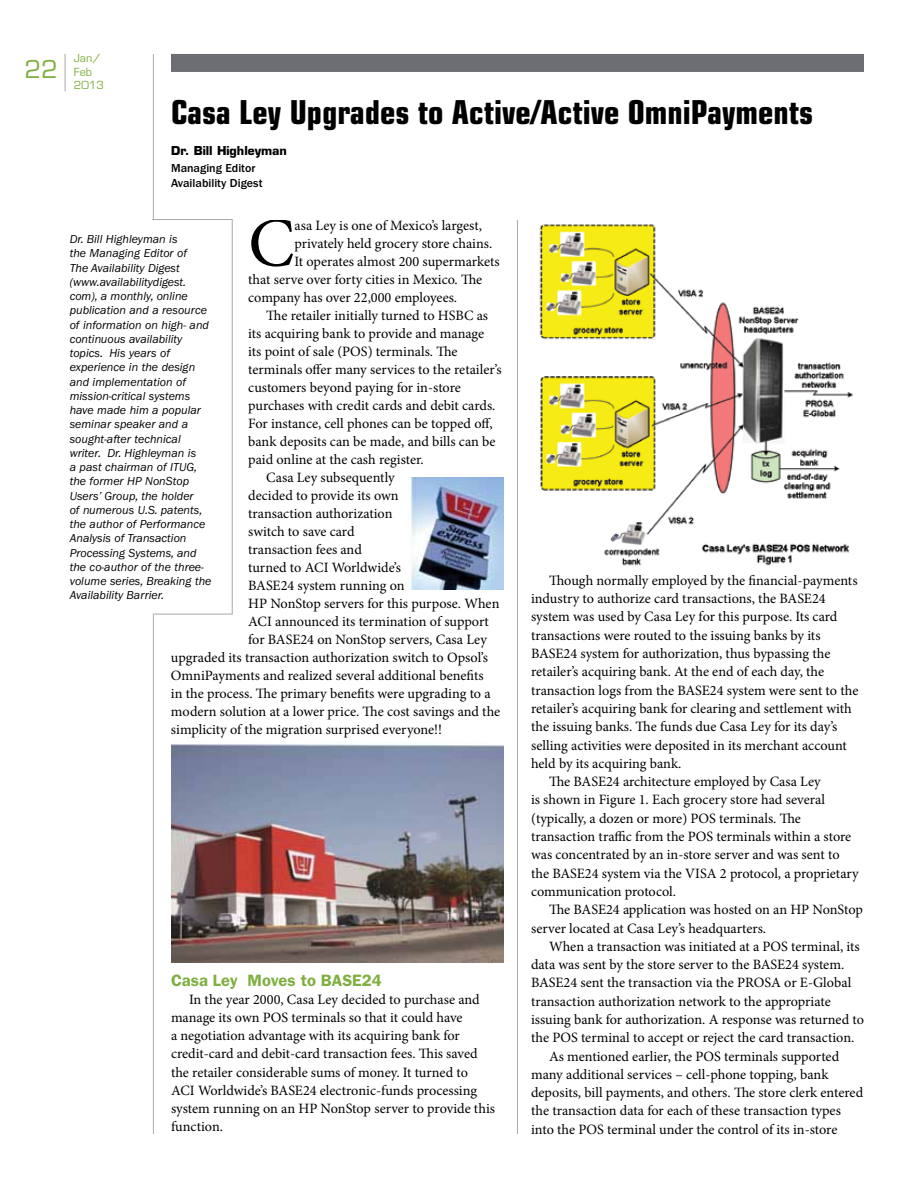
<style>
.page{position:relative;width:918px;height:1188px;background:#fff}
.page>*{position:absolute;margin:0;border:0;box-sizing:border-box;transform-origin:0 0}
.t1{font:69.6px "Minion Pro";color:#000}
.t2{font:700 condensed 33px "Eurostile LT Std";color:#000}
.t3{font:24px "Eurostile LT Std";color:#80af41}
.t4{font:600 16.5px "ITC Franklin Gothic Std";color:#80af41}
.t5{font:14.25px/18px "Minion Pro";color:#000}
.t6{font:italic 12px/14.2px "ITC Franklin Gothic Std";color:#000}
.t7{font:500 12px/14.2px "ITC Franklin Gothic Std";color:#000}
.t8{font:700 12px "Eurostile LT Std";color:#000}
.t9{font:10.8px/13.5px "Eurostile LT Std";color:#80af41}
</style>
<div class="page">
<div style="left:171px;top:54px;width:693px;height:18px;background:#6d6e71"></div>
<hr style="left:517px;top:99px;width:1px;height:1035px;background:#a7a9ac">
<hr style="left:153px;top:54px;width:1px;height:1080px;background:#a7a9ac">
<hr style="left:65px;top:54px;width:1px;height:38px;background:#a7a9ac">
<div style="left:171px;top:99px;width:693px;height:120px;background:#fff"></div>
<img style="left:410px;top:477px;width:94px;height:113px">
<img style="left:171px;top:744px;width:333px;height:219px">
<img style="left:539px;top:224px;width:314px;height:342px">
<div style="left:152px;top:219px;width:81px;height:395px;border:1px solid #a7a9ac"></div>
<h3 class="t3" style="left:25px;top:55px;width:35px">22</h3>
<p class="t9" style="left:74px;top:52px;width:32px">Jan/<br>Feb<br>2013</p>
<h2 class="t2" style="left:171px;top:92px;width:644px">Casa Ley Upgrades to Active/Active OmniPayments</h2>
<p class="t8" style="left:171px;top:143px;width:117px">Dr. Bill Highleyman</p>
<p class="t7" style="left:171px;top:162px;width:93px">Managing Editor<br>Availability Digest</p>
<h1 class="t1" style="left:248px;top:197px;width:48px">C</h1>
<p class="t5" style="left:295px;top:216px;width:189px">asa Ley is one of Mexico’s largest,</p>
<p class="t6" style="left:70px;top:232px;width:143px">Dr. Bill Highleyman is<br>the Managing Editor of<br>The Availability Digest (www.availabilitydigest. com), a monthly, online publication and a resource of information on high- and continuous availability topics. His years of experience in the design and implementation of mission-critical systems have made him a popular seminar speaker and a sought-after technical writer. Dr. Highleyman is<br>a past chairman of ITUG, the former HP NonStop<br>Users’ Group, the holder<br>of numerous U.S. patents, the author of Performance<br>Analysis of Transaction<br>Processing Systems, and the co-author of the three&shy;volume series, Breaking the<br>Availability Barrier.</p>
<p class="t5" style="left:295px;top:234px;width:199px">privately held grocery store chains.</p>
<p class="t5" style="left:295px;top:252px;width:207px">It operates almost 200 supermarkets</p>
<p class="t5" style="left:248px;top:270px;width:236px">that serve over forty cities in Mexico. The</p>
<p class="t5" style="left:248px;top:288px;width:211px">company has over 22,000 employees.</p>
<p class="t5" style="left:266px;top:306px;width:223px">The retailer initially turned to HSBC as</p>
<p class="t5" style="left:248px;top:324px;width:238px">its acquiring bank to provide and manage</p>
<p class="t5" style="left:248px;top:342px;width:211px">its point of sale (POS) terminals. The</p>
<p class="t5" style="left:248px;top:360px;width:255px">terminals offer many services to the retailer’s</p>
<p class="t5" style="left:248px;top:378px;width:214px">customers beyond paying for in-store</p>
<p class="t5" style="left:248px;top:396px;width:249px">purchases with credit cards and debit cards.</p>
<p class="t5" style="left:248px;top:414px;width:246px">For instance, cell phones can be topped off,</p>
<p class="t5" style="left:248px;top:432px;width:249px">bank deposits can be made, and bills can be</p>
<p class="t5" style="left:248px;top:450px;width:177px">paid online at the cash register.</p>
<p class="t5" style="left:266px;top:468px;width:130px">Casa Ley subsequently</p>
<p class="t5" style="left:248px;top:486px;width:152px">decided to provide its own</p>
<p class="t5" style="left:248px;top:504px;width:146px">transaction authorization</p>
<p class="t5" style="left:248px;top:522px;width:108px">switch to save card</p>
<p class="t5" style="left:248px;top:540px;width:115px">transaction fees and</p>
<p class="t5" style="left:248px;top:558px;width:154px">turned to ACI Worldwide’s</p>
<p class="t5" style="left:248px;top:577px;width:158px">BASE24 system running on</p>
<p class="t5" style="left:248px;top:595px;width:253px">HP NonStop servers for this purpose. When</p>
<p class="t5" style="left:248px;top:613px;width:242px">ACI announced its termination of support</p>
<p class="t5" style="left:248px;top:631px;width:240px">for BASE24 on NonStop servers, Casa Ley</p>
<p class="t5" style="left:171px;top:649px;width:319px">upgraded its transaction authorization switch to Opsol’s</p>
<p class="t5" style="left:171px;top:667px;width:314px">OmniPayments and realized several additional benefits</p>
<p class="t5" style="left:171px;top:685px;width:321px">in the process. The primary benefits were upgrading to a</p>
<p class="t5" style="left:171px;top:703px;width:331px">modern solution at a lower price. The cost savings and the</p>
<p class="t5" style="left:171px;top:721px;width:273px">simplicity of the migration surprised everyone!!</p>
<p class="t4" style="left:171px;top:971px;width:212px">Casa Ley Moves to BASE24</p>
<p class="t5" style="left:171px;top:991px;width:326px;text-indent:18px">In the year 2000, Casa Ley decided to purchase and manage its own POS terminals so that it could have<br>a negotiation advantage with its acquiring bank for credit-card and debit-card transaction fees. This saved the retailer considerable sums of money. It turned to ACI Worldwide’s BASE24 electronic-funds processing system running on an HP NonStop server to provide this function.</p>
<p class="t5" style="left:549px;top:571px;width:310px">Though normally employed by the financial-payments</p>
<p class="t5" style="left:531px;top:590px;width:296px">industry to authorize card transactions, the BASE24</p>
<p class="t5" style="left:531px;top:608px;width:308px">system was used by Casa Ley for this purpose. Its card</p>
<p class="t5" style="left:531px;top:626px;width:291px">transactions were routed to the issuing banks by its</p>
<p class="t5" style="left:531px;top:645px;width:301px">BASE24 system for authorization, thus bypassing the</p>
<p class="t5" style="left:531px;top:663px;width:295px">retailer’s acquiring bank. At the end of each day, the</p>
<p class="t5" style="left:531px;top:681px;width:329px">transaction logs from the BASE24 system were sent to the</p>
<p class="t5" style="left:531px;top:699px;width:322px">retailer’s acquiring bank for clearing and settlement with</p>
<p class="t5" style="left:531px;top:718px;width:308px">the issuing banks. The funds due Casa Ley for its day’s</p>
<p class="t5" style="left:531px;top:736px;width:317px">selling activities were deposited in its merchant account</p>
<p class="t5" style="left:531px;top:754px;width:152px">held by its acquiring bank.</p>
<p class="t5" style="left:549px;top:773px;width:273px">The BASE24 architecture employed by Casa Ley</p>
<p class="t5" style="left:531px;top:791px;width:295px">is shown in Figure 1. Each grocery store had several</p>
<p class="t5" style="left:531px;top:809px;width:271px">(typically, a dozen or more) POS terminals. The</p>
<p class="t5" style="left:531px;top:828px;width:322px">transaction traffic from the POS terminals within a store</p>
<p class="t5" style="left:531px;top:846px;width:310px">was concentrated by an in-store server and was sent to</p>
<p class="t5" style="left:531px;top:864px;width:329px">the BASE24 system via the VISA 2 protocol, a proprietary</p>
<p class="t5" style="left:531px;top:882px;width:146px">communication protocol.</p>
<p class="t5" style="left:549px;top:901px;width:315px">The BASE24 application was hosted on an HP NonStop</p>
<p class="t5" style="left:531px;top:919px;width:237px">server located at Casa Ley’s headquarters.</p>
<p class="t5" style="left:549px;top:937px;width:312px">When a transaction was initiated at a POS terminal, its</p>
<p class="t5" style="left:531px;top:956px;width:315px">data was sent by the store server to the BASE24 system.</p>
<p class="t5" style="left:531px;top:974px;width:322px">BASE24 sent the transaction via the PROSA or E-Global</p>
<p class="t5" style="left:531px;top:992px;width:301px">transaction authorization network to the appropriate</p>
<p class="t5" style="left:531px;top:1011px;width:334px">issuing bank for authorization. A response was returned to</p>
<p class="t5" style="left:531px;top:1029px;width:325px">the POS terminal to accept or reject the card transaction.</p>
<p class="t5" style="left:549px;top:1047px;width:292px">As mentioned earlier, the POS terminals supported</p>
<p class="t5" style="left:531px;top:1065px;width:299px">many additional services – cell-phone topping, bank</p>
<p class="t5" style="left:531px;top:1084px;width:334px">deposits, bill payments, and others. The store clerk entered</p>
<p class="t5" style="left:531px;top:1102px;width:311px">the transaction data for each of these transaction types</p>
<p class="t5" style="left:531px;top:1120px;width:308px">into the POS terminal under the control of its in-store</p>
</div>
